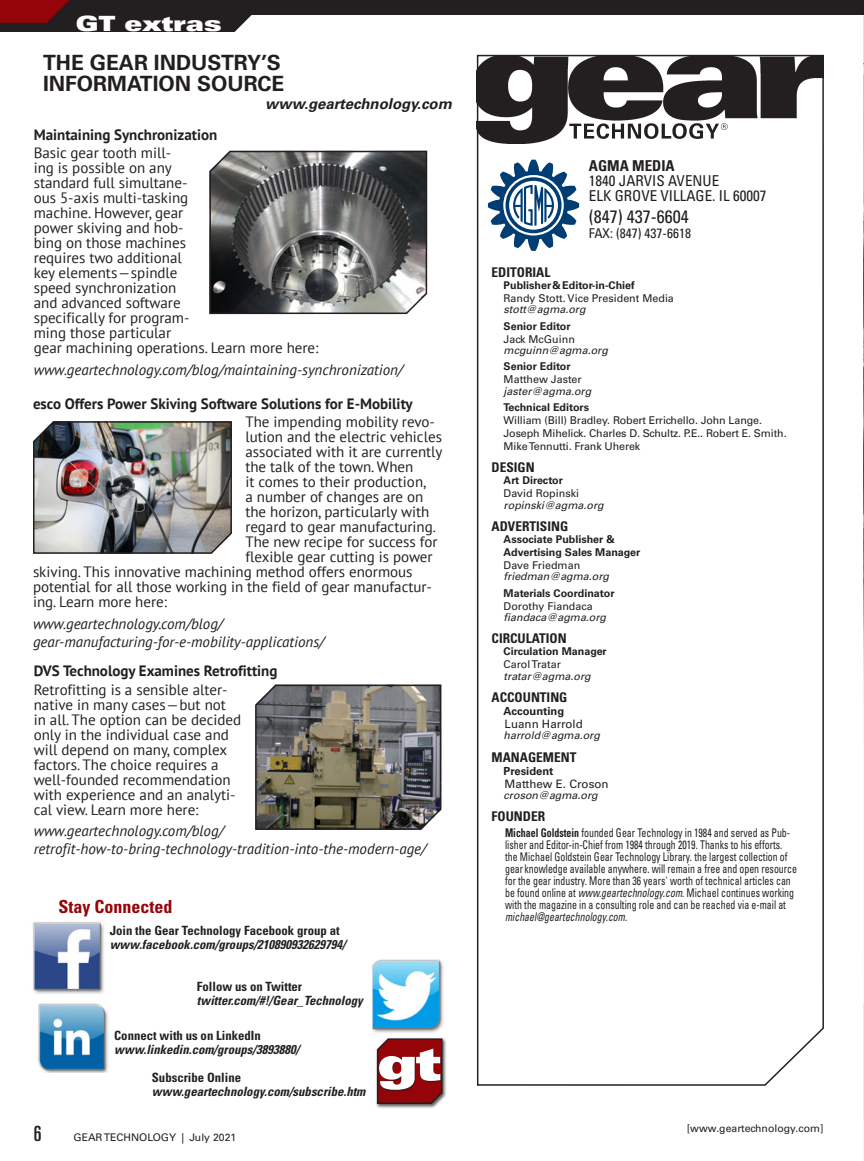
<style>
.page{position:relative;width:864px;height:1161px;background:#fff}
.page>*{position:absolute;margin:0;border:0;box-sizing:border-box;transform-origin:0 0}
.t1{font:700 21px/21px "Univers LT Std";color:#231f20}
.t2{font:21px "Univers LT Std X Black Ex";color:#fff}
.t3{font:ultra-condensed 21px "Univers LT Std";color:#231f20}
.t4{font:condensed 18px "Univers LT Std";color:#231f20}
.Body_Text_-_Para_Hea{font:700 condensed 18px "Univers LT Std";color:#940408}
.Body_Text_Alt{font:15px/15px "PT Sans";color:#231f20}
.Body_Text_Alt-2{font:italic 15px/18px "PT Sans";color:#231f20}
.Body_Text_Alt-3{font:700 15px "PT Sans";color:#231f20}
.t5{font:condensed 15px "Univers LT Std";color:#231f20}
.t6{font:italic 700 15px "Univers LT Std";color:#231f20}
.t7{font:700 condensed 15px "Univers LT Std";color:#231f20}
.t8{font:condensed 13.5px "Univers LT Std";color:#231f20}
.t9{font:700 condensed 13.35px "Univers LT Std";color:#231f20}
.Figure_Table_Caption{font:italic 700 condensed 12.75px/13.5px "Univers LT Std";color:#231f20}
.Figure_Table_Caption-2{font:700 condensed 12.75px "Univers LT Std";color:#231f20}
.Ad_Index_-_Web_Addre{font:condensed 12px/12px "Univers LT Std";color:#231f20;scale:.82 1}
.t10{font:11.55px "Univers LT Std";color:#231f20}
.t11{font:700 11.25px "Univers LT Std";color:#231f20}
.t12{font:10.65px/13px "Univers LT Std";letter-spacing:-.01em;color:#231f20}
.t13{font:700 10.65px/13px "Univers LT Std";color:#231f20}
.t14{font:italic 10.65px "Univers LT Std";color:#231f20}
.t15{font:10.5px "Univers LT Std";color:#231f20}
.s1{font-style:normal}
.s2{font-weight:700}
.s3{font-style:italic}
</style>
<div class="page">
<svg style="left:476px;top:54px;width:348px;height:1032px"></svg>
<img style="left:477px;top:55px;width:347px;height:88px">
<img style="left:372px;top:959px;width:72px;height:74px">
<div style="left:376px;top:1037px;width:71px;height:72px;background:#231f20;opacity:.75"></div>
<svg style="left:376px;top:1037px;width:67px;height:68px"></svg>
<img style="left:38px;top:1004px;width:70px;height:68px">
<img style="left:32px;top:922px;width:72px;height:72px">
<svg style="left:488px;top:160px;width:91px;height:91px"></svg>
<svg style="left:721px;top:123px;width:7px;height:7px"></svg>
<svg style="left:863px;top:14px;width:1px;height:1105px"></svg>
<svg style="left:209px;top:150px;width:219px;height:165px;background:#6a6a6a"></svg>
<img style="left:33px;top:421px;width:199px;height:133px">
<img style="left:255px;top:684px;width:187px;height:146px">
<div style="left:0;top:0;width:283px;height:31px;background:#231f20"></div>
<svg style="left:233px;top:14px;width:97px;height:18px"></svg>
<div style="left:240px;top:0;width:624px;height:14px;background:#231f20"></div>
<svg style="left:0;top:0;width:70px;height:23px"></svg>
<p class="t2" style="left:76px;top:11px;width:148px">GT extras</p>
<p class="t1" style="left:43px;top:52px;width:243px">THE GEAR INDUSTRY’S<br>INFORMATION SOURCE</p>
<p class="t6" style="left:265px;top:95px;width:188px">www.geartechnology.com</p>
<p class="Body_Text_Alt-3" style="left:34px;top:125px;width:185px">Maintaining Synchronization</p>
<p class="Body_Text_Alt" style="left:34px;top:145px;width:286px">Basic gear tooth mill-<br>ing is possible on any<br>standard full simultane-<br>ous 5-axis multi-tasking<br>machine. However, gear<br>power skiving and hob-<br>bing on those machines<br>requires two additional<br>key elements—spindle<br>speed synchronization<br>and advanced software<br>specifically for program-<br>ming those particular<br>gear machining operations. Learn more here:</p>
<p class="Body_Text_Alt-2" style="left:34px;top:360px;width:371px">www.geartechnology.com/blog/maintaining-synchronization/</p>
<p class="Body_Text_Alt-3" style="left:33px;top:394px;width:381px">esco Offers Power Skiving Software Solutions for E-Mobility</p>
<p class="Body_Text_Alt" style="left:245px;top:414px;width:191px">The impending mobility revo-</p>
<p class="Body_Text_Alt" style="left:245px;top:429px;width:198px">lution and the electric vehicles</p>
<p class="Body_Text_Alt" style="left:245px;top:444px;width:199px">associated with it are currently</p>
<p class="Body_Text_Alt" style="left:245px;top:459px;width:169px">the talk of the town. When</p>
<p class="Body_Text_Alt" style="left:245px;top:474px;width:183px">it comes to their production,</p>
<p class="Body_Text_Alt" style="left:245px;top:489px;width:180px">a number of changes are on</p>
<p class="Body_Text_Alt" style="left:245px;top:504px;width:185px">the horizon, particularly with</p>
<p class="Body_Text_Alt" style="left:245px;top:519px;width:192px">regard to gear manufacturing.</p>
<p class="Body_Text_Alt" style="left:245px;top:534px;width:194px">The new recipe for success for</p>
<p class="Body_Text_Alt" style="left:245px;top:549px;width:189px">flexible gear cutting is power</p>
<p class="Body_Text_Alt" style="left:33px;top:564px;width:381px">skiving. This innovative machining method offers enormous</p>
<p class="Body_Text_Alt" style="left:33px;top:579px;width:401px">potential for all those working in the field of gear manufactur-</p>
<p class="Body_Text_Alt" style="left:33px;top:594px;width:136px">ing. Learn more here:</p>
<p class="Body_Text_Alt-2" style="left:33px;top:614px;width:293px">www.geartechnology.com/blog/ gear-manufacturing-for-e-mobility-applications/</p>
<p class="Body_Text_Alt-3" style="left:34px;top:661px;width:245px">DVS Technology Examines Retrofitting</p>
<p class="Body_Text_Alt" style="left:34px;top:682px;width:209px">Retrofitting is a sensible alter&shy;native in many cases—but not in all. The option can be decided only in the individual case and will depend on many, complex factors. The choice requires a well-founded recommendation with experience and an analyti&shy;cal view. Learn more here:</p>
<p class="Body_Text_Alt-2" style="left:34px;top:822px;width:394px">www.geartechnology.com/blog/ retrofit-how-to-bring-technology-tradition-into-the-modern-age/</p>
<p class="Body_Text_-_Para_Hea" style="left:58px;top:895px;width:116px">Stay Connected</p>
<p class="Figure_Table_Caption" style="left:110px;top:924px;width:238px"><span class="s1">Join the Gear Technology Facebook group at </span>www.facebook.com/groups/210890932629794/</p>
<p class="Figure_Table_Caption-2" style="left:197px;top:979px;width:107px">Follow us on Twitter</p>
<p class="Figure_Table_Caption" style="left:197px;top:994px;width:168px">twitter.com/#!/Gear_Technology</p>
<p class="Figure_Table_Caption-2" style="left:114px;top:1028px;width:148px">Connect with us on LinkedIn</p>
<p class="Figure_Table_Caption" style="left:114px;top:1042px;width:187px">www.linkedin.com/groups/3893880/</p>
<p class="Figure_Table_Caption-2" style="left:152px;top:1070px;width:91px">Subscribe Online</p>
<p class="Figure_Table_Caption" style="left:152px;top:1084px;width:215px">www.geartechnology.com/subscribe.htm</p>
<h1 class="t3" style="left:34px;top:1121px;width:9px">6</h1>
<p class="t15" style="left:74px;top:1131px;width:164px">GEAR TECHNOLOGY | July 2021</p>
<p class="t7" style="left:589px;top:156px;width:87px">AGMA MEDIA</p>
<p class="t5" style="left:589px;top:171px;width:132px">1840 JARVIS AVENUE</p>
<p class="t5" style="left:589px;top:186px;width:179px">ELK GROVE VILLAGE. IL 60007</p>
<p class="t4" style="left:589px;top:205px;width:101px">(847) 437-6604</p>
<p class="t8" style="left:589px;top:224px;width:104px">FAX: (847) 437-6618</p>
<p class="t9" style="left:492px;top:264px;width:60px">EDITORIAL</p>
<p class="t13" style="left:504px;top:279px;width:133px">Publisher&amp;Editor-in-Chief</p>
<p class="t12" style="left:504px;top:292px;width:172px">Randy Stott. Vice President Media</p>
<p class="t14" style="left:504px;top:303px;width:84px">stott@agma.org</p>
<p class="t13" style="left:504px;top:319px;width:69px">Senior Editor</p>
<p class="t12" style="left:504px;top:332px;width:73px">Jack McGuinn</p>
<p class="t14" style="left:504px;top:344px;width:106px">mcguinn@agma.org</p>
<p class="t13" style="left:504px;top:360px;width:69px">Senior Editor</p>
<p class="t12" style="left:504px;top:373px;width:80px">Matthew Jaster</p>
<p class="t14" style="left:504px;top:385px;width:89px">jaster@agma.org</p>
<p class="t13" style="left:504px;top:401px;width:87px">Technical Editors</p>
<p class="t12" style="left:504px;top:414px;width:285px">William (Bill) Bradley. Robert Errichello. John Lange.<br>Joseph Mihelick. Charles D. Schultz. P.E.. Robert E. Smith.<br>Mike Tennutti. Frank Uherek</p>
<p class="t9" style="left:492px;top:459px;width:45px">DESIGN</p>
<p class="t13" style="left:504px;top:474px;width:61px">Art Director</p>
<p class="t12" style="left:504px;top:487px;width:77px">David Ropinski</p>
<p class="t14" style="left:504px;top:499px;width:102px">ropinski@agma.org</p>
<p class="t9" style="left:492px;top:518px;width:78px">ADVERTISING</p>
<p class="t13" style="left:504px;top:533px;width:138px">Associate Publisher &amp;<br>Advertising Sales Manager</p>
<p class="t12" style="left:504px;top:559px;width:78px">Dave Friedman</p>
<p class="t14" style="left:504px;top:570px;width:107px">friedman@agma.org</p>
<p class="t13" style="left:504px;top:587px;width:112px">Materials Coordinator</p>
<p class="t12" style="left:504px;top:600px;width:91px">Dorothy Fiandaca</p>
<p class="t14" style="left:504px;top:611px;width:104px">fiandaca@agma.org</p>
<p class="t9" style="left:492px;top:630px;width:77px">CIRCULATION</p>
<p class="t13" style="left:504px;top:645px;width:105px">Circulation Manager</p>
<p class="t12" style="left:504px;top:658px;width:59px">Carol Tratar</p>
<p class="t14" style="left:504px;top:670px;width:89px">tratar@agma.org</p>
<p class="t9" style="left:492px;top:689px;width:77px">ACCOUNTING</p>
<p class="t11" style="left:504px;top:705px;width:62px">Accounting</p>
<p class="t10" style="left:505px;top:717px;width:80px">Luann Harrold</p>
<p class="t14" style="left:504px;top:729px;width:98px">harrold@agma.org</p>
<p class="t9" style="left:492px;top:749px;width:86px">MANAGEMENT</p>
<p class="t11" style="left:504px;top:764px;width:52px">President</p>
<p class="t10" style="left:505px;top:777px;width:106px">Matthew E. Croson</p>
<p class="t14" style="left:504px;top:789px;width:96px">croson@agma.org</p>
<p class="t9" style="left:492px;top:808px;width:55px">FOUNDER</p>
<p class="Ad_Index_-_Web_Addre" style="left:505px;top:827px;width:358px"><span class="s2">Michael Goldstein</span> founded Gear Technology in 1984 and served as Pub&shy;lisher and Editor-in-Chief from 1984 through 2019. Thanks to his efforts. the Michael Goldstein Gear Technology Library. the largest collection of gear knowledge available anywhere. will remain a free and open resource for the gear industry. More than 36 years' worth of technical articles can be found online at <span class="s3">www.geartechnology.com</span>. Michael continues working with the magazine in a consulting role and can be reached via e-mail at <span class="s3">michael@geartechnology.com</span>.</p>
<p class="t15" style="left:687px;top:1122px;width:138px">[www.geartechnology.com]</p>
</div>
